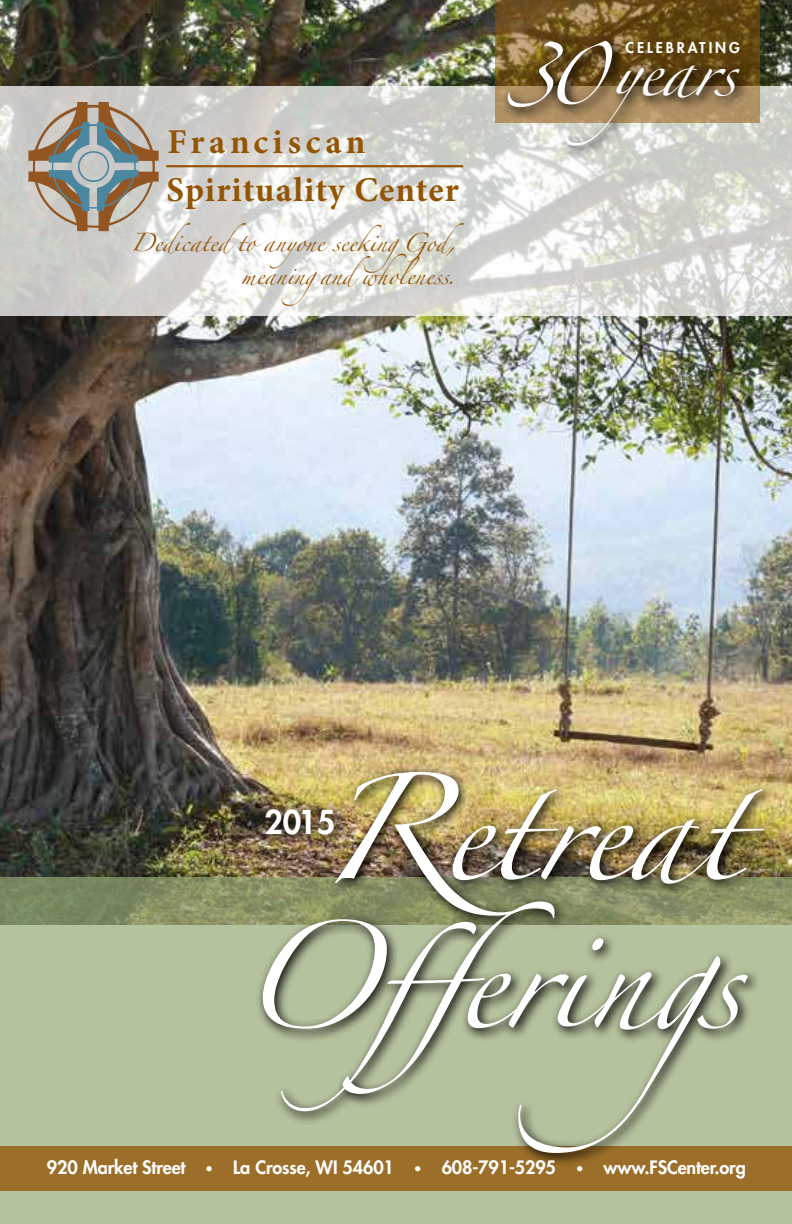
<style>
.page{position:relative;width:792px;height:1224px;background:#fff}
.page>*{position:absolute;margin:0;border:0;box-sizing:border-box;transform-origin:0 0}
.t1{font:96px/148px "Zapfino";letter-spacing:-.02em;color:#fff;text-align:center}
.t2{font:48px "Zapfino";color:#fff}
.t3{font:700 34.8px/47.8px "Minion Pro";letter-spacing:.035em;color:#935403}
.t4{font:800 32px "Futura";color:#fff}
.t5{font:800 18px "Futura";letter-spacing:-.01em;color:#fff}
.t6{font:16.6px/33.2px "Zapfino";letter-spacing:-.005em;color:#935403}
.t7{font:800 14.4px "Futura";letter-spacing:.2em;color:#fff}
.s1{font-size:56px}
.s2{font-size:14px}
</style>
<div class="page">
<img style="left:0;top:0;width:792px;height:877px">
<svg style="left:0;top:86px;width:792px;height:230px"></svg>
<svg style="left:28px;top:102px;width:131px;height:129px;background:#a8a297"></svg>
<hr style="left:166px;top:165px;width:297px;height:2px;background:#935403">
<svg style="left:0;top:877px;width:792px;height:347px;background:#aeba95"></svg>
<div style="left:0;top:1146px;width:792px;height:44px;background:#9b6f29"></div>
<svg style="left:495px;top:0;width:265px;height:122px;background:#755825"></svg>
<div style="left:255px;top:764px;width:522px;height:403px;background:#000;opacity:.9"></div>
<div style="left:259px;top:802px;width:89px;height:46px;background:#000;opacity:.75"></div>
<div style="left:500px;top:34px;width:254px;height:126px;background:#000;opacity:.9"></div>
<h3 class="t3" style="left:167px;top:118px;width:294px">Franciscan<br>Spirituality Center</h3>
<p class="t6" style="left:242px;top:229px;width:224px;text-indent:-111px">Dedicatedto anyone seekingGod, meaningandwholeness.</p>
<h2 class="t2" style="left:506px;top:50px;width:233px"><span class="s1">30</span> years</h2>
<p class="t7" style="left:625px;top:39px;width:116px">CELEBRATING</p>
<h1 class="t1" style="left:234px;top:771px;width:620px">Retreat<br>Offerings</h1>
<h3 class="t4" style="left:264px;top:802px;width:72px">2015</h3>
<p class="t5" style="left:47px;top:1155px;width:700px">920 Market Street <span class="s2">•</span> La Crosse, WI 54601 <span class="s2">•</span> 608-791-5295 <span class="s2">•</span> www.FSCenter.org</p>
</div>
